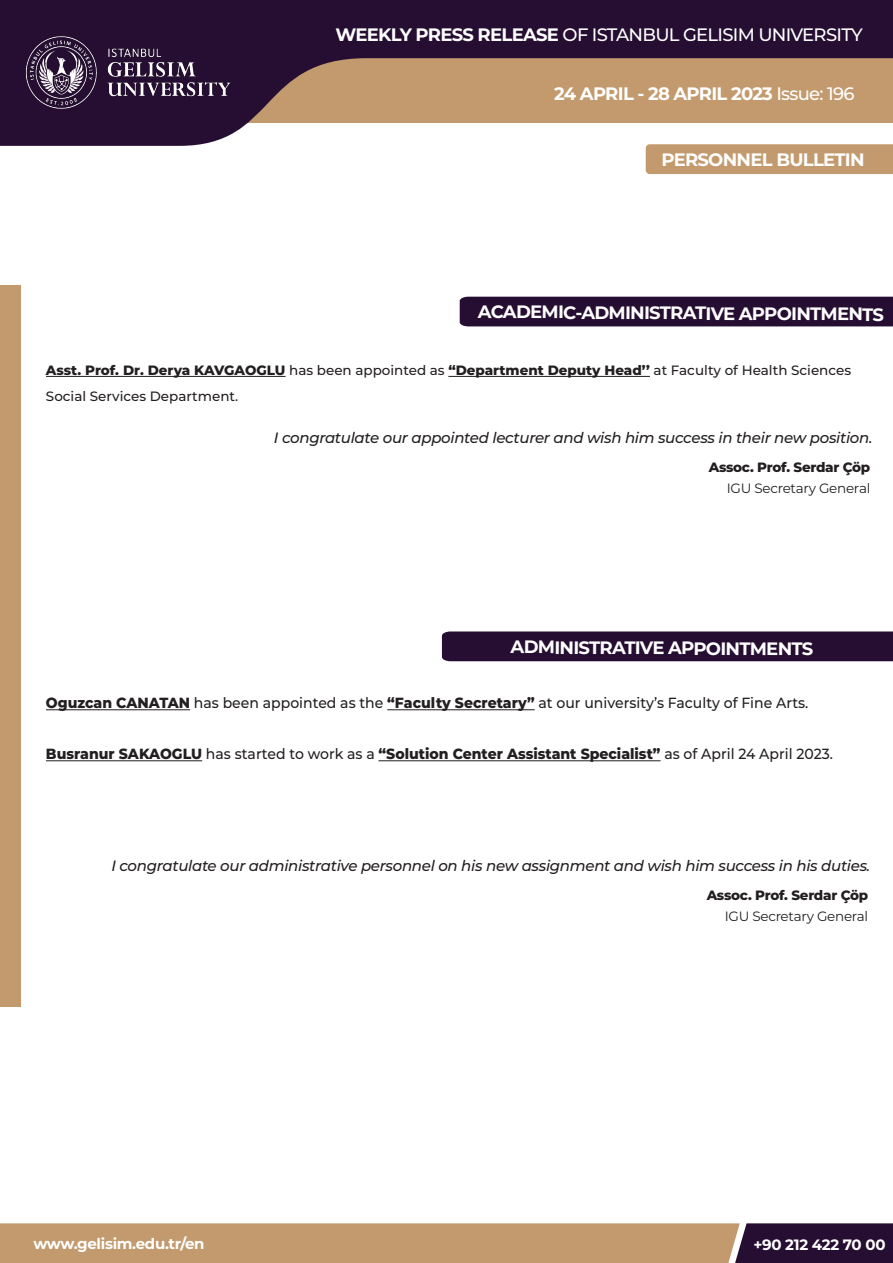
<style>
.page{position:relative;width:893px;height:1263px;background:#fff}
.page>*{position:absolute;margin:0;border:0;box-sizing:border-box;transform-origin:0 0}
.t1{font:700 18px "Montserrat";letter-spacing:-.05em;color:#fff}
.t2{font:500 18px "Montserrat";letter-spacing:-.04em;color:#fff}
.t3{font:italic 500 15px "Montserrat";letter-spacing:-.02em;color:#231f20}
.t4{font:700 15px "Montserrat";letter-spacing:-.02em;color:#fff}
.t5{font:800 14.7px "Montserrat";color:#231f20;scale:.95 1}
.t6{font:500 14.7px "Montserrat";color:#231f20;scale:.95 1}
.t7{font:500 13.5px/25.5px "Montserrat";color:#231f20}
.t8{font:800 13.5px "Montserrat";letter-spacing:-.02em;color:#231f20}
.t9{font:13.5px "Montserrat";letter-spacing:-.02em;color:#231f20}
.s1{font-weight:700}
.s2{font-weight:500}
.s3{font-weight:800}
</style>
<div class="page">
<svg style="left:0;top:0;width:893px;height:146px;background:#795f61"></svg>
<div style="left:646px;top:144px;width:247px;height:30px;background:#c29a6d"></div>
<svg style="left:0;top:1223px;width:893px;height:40px;background:#a88465"></svg>
<img style="left:12px;top:32px;width:232px;height:81px">
<div style="left:460px;top:297px;width:433px;height:29px;background:#250e31"></div>
<div style="left:0;top:285px;width:20px;height:721px;background:#c29a6d"></div>
<hr style="left:46px;top:376px;width:240px;height:1px;background:#231f20">
<hr style="left:448px;top:376px;width:202px;height:1px;background:#231f20">
<hr style="left:46px;top:709px;width:144px;height:1px;background:#231f20">
<hr style="left:387px;top:709px;width:148px;height:1px;background:#231f20">
<hr style="left:46px;top:760px;width:156px;height:1px;background:#231f20">
<hr style="left:378px;top:760px;width:283px;height:1px;background:#231f20">
<div style="left:442px;top:631px;width:451px;height:30px;background:#250e31"></div>
<p class="t2" style="left:336px;top:22px;width:528px"><span class="s1">WEEKLY PRESS RELEASE</span> OF ISTANBUL GELISIM UNIVERSITY</p>
<p class="t1" style="left:554px;top:81px;width:302px">24 APRIL - 28 APRIL 2023 <span class="s2">Issue: 196</span></p>
<p class="t1" style="left:661px;top:147px;width:205px">PERSONNEL BULLETIN</p>
<p class="t1" style="left:478px;top:300px;width:408px">ACADEMIC-ADMINISTRATIVE APPOINTMENTS</p>
<p class="t7" style="left:46px;top:357px;width:807px"><span class="s3">Asst. Prof. Dr. Derya KAVGAOGLU</span> has been appointed as <span class="s3">“Department Deputy Head’’</span> at Faculty of Health Sciences<br>Social Services Department.</p>
<p class="t3" style="left:274px;top:427px;width:600px">I congratulate our appointed lecturer and wish him success in their new position.</p>
<p class="t8" style="left:709px;top:457px;width:163px">Assoc. Prof. Serdar Çöp</p>
<p class="t9" style="left:727px;top:479px;width:145px">IGU Secretary General</p>
<p class="t1" style="left:511px;top:635px;width:304px">ADMINISTRATIVE APPOINTMENTS</p>
<p class="t6" style="left:46px;top:693px;width:804px"><span class="s3">Oguzcan CANATAN</span> has been appointed as the <span class="s3">“Faculty Secretary”</span> at our university’s Faculty of Fine Arts.</p>
<p class="t5" style="left:46px;top:743px;width:830px">Busranur SAKAOGLU <span class="s2">has started to work as a</span> “Solution Center Assistant Specialist” <span class="s2">as of April 24 April 2023.</span></p>
<p class="t3" style="left:111px;top:855px;width:760px">I congratulate our administrative personnel on his new assignment and wish him success in his duties.</p>
<p class="t4" style="left:33px;top:1233px;width:173px">www.gelisim.edu.tr/en</p>
<p class="t8" style="left:707px;top:885px;width:163px">Assoc. Prof. Serdar Çöp</p>
<p class="t9" style="left:725px;top:907px;width:145px">IGU Secretary General</p>
<p class="t4" style="left:753px;top:1234px;width:134px">+90 212 422 70 00</p>
</div>
